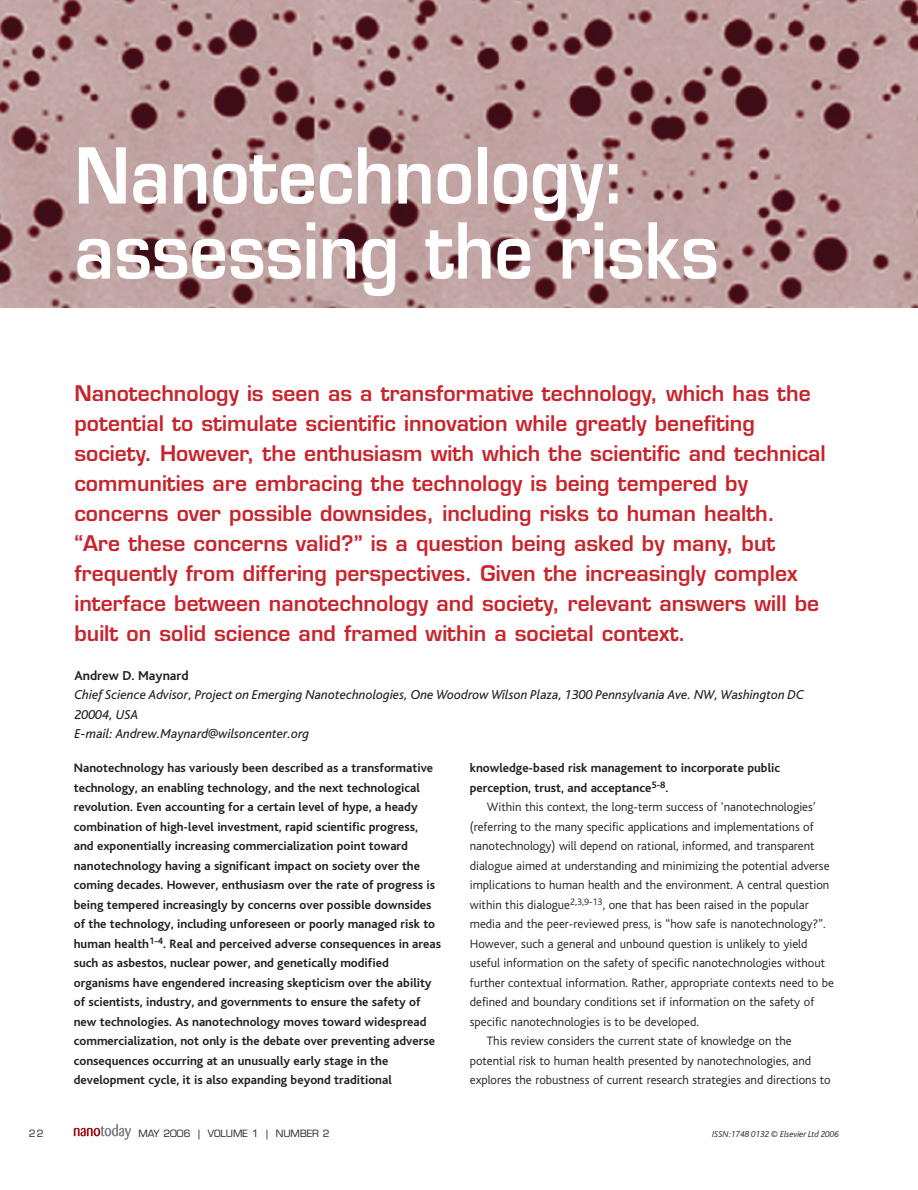
<style>
.page{position:relative;width:918px;height:1190px;background:#fff}
.page>*{position:absolute;margin:0;border:0;box-sizing:border-box;transform-origin:0 0}
.t1{font:600 75px/75px "Eurostile";color:#fff;scale:.9 1}
.t2{font:600 21px/30px "Eurostile";color:#c8242b}
.t3{font:italic 13.5px/19.5px "Bliss";color:#231f20}
.t4{font:700 13.5px "Bliss";color:#231f20}
.t5{font:700 12.75px/19.5px "Bliss";color:#231f20}
.t6{font:300 12.75px "Bliss";color:#231f20}
.t7{font:9.75px "Eurostile";color:#231f20}
.t8{font:italic 300 9px "Bliss";color:#231f20}
</style>
<div class="page">
<svg style="left:74px;top:1124px;width:57px;height:15px"></svg>
<img style="left:0;top:0;width:918px;height:307px">
<h1 class="t1" style="left:74px;top:146px;width:717px">Nanotechnology: assessing the risks</h1>
<p class="t2" style="left:74px;top:380px;width:753px">Nanotechnology is seen as a transformative technology, which has the potential to stimulate scientific innovation while greatly benefiting society. However, the enthusiasm with which the scientific and technical communities are embracing the technology is being tempered by concerns over possible downsides, including risks to human health. “Are these concerns valid?” is a question being asked by many, but frequently from differing perspectives. Given the increasingly complex interface between nanotechnology and society, relevant answers will be built on solid science and framed within a societal context.</p>
<p class="t4" style="left:74px;top:670px;width:116px">Andrew D. Maynard</p>
<p class="t3" style="left:74px;top:686px;width:731px">Chief Science Advisor, Project on Emerging Nanotechnologies, One Woodrow Wilson Plaza, 1300 Pennsylvania Ave. NW, Washington DC<br>20004, USA<br>E-mail: Andrew.Maynard@wilsoncenter.org</p>
<p class="t5" style="left:74px;top:759px;width:369px">Nanotechnology has variously been described as a transformative technology, an enabling technology, and the next technological revolution. Even accounting for a certain level of hype, a heady combination of high-level investment, rapid scientific progress, and exponentially increasing commercialization point toward nanotechnology having a significant impact on society over the coming decades. However, enthusiasm over the rate of progress is being tempered increasingly by concerns over possible downsides of the technology, including unforeseen or poorly managed risk to human health<sup>1-4</sup>. Real and perceived adverse consequences in areas such as asbestos, nuclear power, and genetically modified organisms have engendered increasing skepticism over the ability of scientists, industry, and governments to ensure the safety of new technologies. As nanotechnology moves toward widespread commercialization, not only is the debate over preventing adverse consequences occurring at an unusually early stage in the development cycle, it is also expanding beyond traditional</p>
<p class="t5" style="left:470px;top:759px;width:312px">knowledge-based risk management to incorporate public perception, trust, and acceptance<sup>5-8</sup>.</p>
<p class="t6" style="left:487px;top:801px;width:331px">Within this context, the long-term success of ‘nanotechnologies’</p>
<p class="t6" style="left:470px;top:821px;width:345px">(referring to the many specific applications and implementations of</p>
<p class="t6" style="left:470px;top:840px;width:346px">nanotechnology) will depend on rational, informed, and transparent</p>
<p class="t6" style="left:470px;top:860px;width:361px">dialogue aimed at understanding and minimizing the potential adverse</p>
<p class="t6" style="left:470px;top:879px;width:361px">implications to human health and the environment. A central question</p>
<p class="t6" style="left:470px;top:899px;width:340px">within this dialogue<sup>2,3,9-13</sup>, one that has been raised in the popular</p>
<p class="t6" style="left:470px;top:918px;width:357px">media and the peer-reviewed press, is “how safe is nanotechnology?”.</p>
<p class="t6" style="left:470px;top:938px;width:339px">However, such a general and unbound question is unlikely to yield</p>
<p class="t6" style="left:470px;top:957px;width:357px">useful information on the safety of specific nanotechnologies without</p>
<p class="t6" style="left:470px;top:977px;width:366px">further contextual information. Rather, appropriate contexts need to be</p>
<p class="t6" style="left:470px;top:996px;width:346px">defined and boundary conditions set if information on the safety of</p>
<p class="t6" style="left:470px;top:1016px;width:231px">specific nanotechnologies is to be developed.</p>
<p class="t6" style="left:487px;top:1035px;width:306px">This review considers the current state of knowledge on the</p>
<p class="t6" style="left:470px;top:1055px;width:343px">potential risk to human health presented by nanotechnologies, and</p>
<p class="t6" style="left:470px;top:1074px;width:362px">explores the robustness of current research strategies and directions to</p>
<p class="t7" style="left:29px;top:1129px;width:16px">22</p>
<p class="t7" style="left:138px;top:1129px;width:193px">MAY 2006 | VOLUME 1 | NUMBER 2</p>
<p class="t8" style="left:712px;top:1130px;width:128px">ISSN:1748 0132 © Elsevier Ltd 2006</p>
</div>
